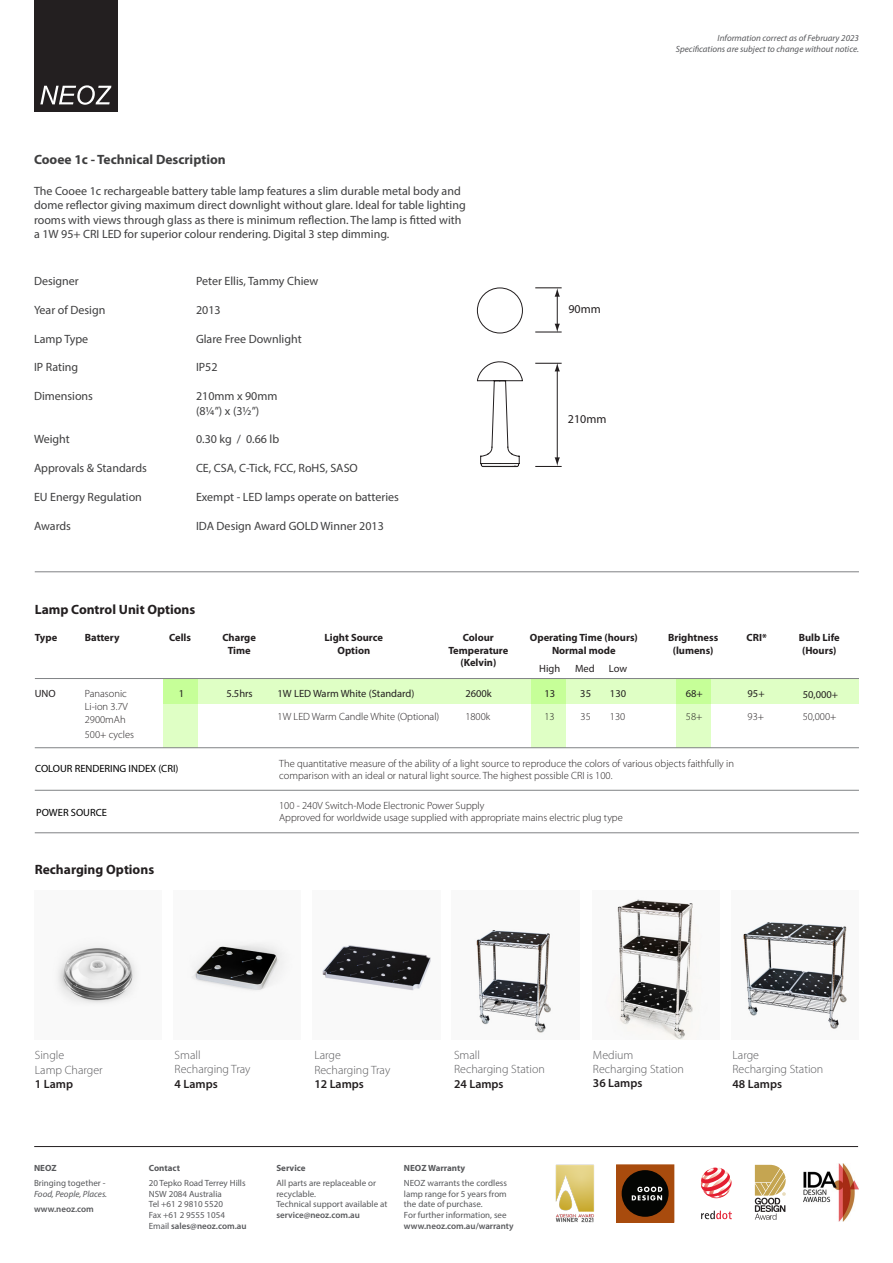
<style>
.page{position:relative;width:893px;height:1263px;background:#fff}
.page>*{position:absolute;margin:0;border:0;box-sizing:border-box;transform-origin:0 0}
.t1{font:22.5px "Myriad";color:#231f20}
.t2{font:700 13.5px "Myriad Pro";color:#231f20}
.t3{font:700 13.5px "Myriad Pro";color:#3e3e3f}
.t4{font:12px/14.4px "Myriad Pro";color:#3e3e3f}
.t5{font:300 12px/14.4px "Myriad Pro";color:#59595c}
.t6{font:600 12px "Myriad Pro";color:#231f20}
.t7{font:12px "Myriad Pro";color:#231f20}
.t8{font:300 10.5px/12.6px "Myriad Pro";color:#231f20}
.t9{font:700 10.5px/12.6px "Myriad Pro";color:#231f20;text-align:center}
.t10{font:10.5px "Myriad Pro";color:#231f20}
.t11{font:10.5px "Myriad Pro";color:#000}
.t12{font:9px/10.8px "Myriad Pro";color:#58595c}
.t13{font:italic 9px/10.8px "Myriad Pro";color:#58595c;text-align:right}
.t14{font:600 9px "Myriad Pro";color:#58595c}
.t15{font:700 9px "Myriad Pro";color:#58595c}
.s1{font-weight:600}
</style>
<div class="page">
<div style="left:164px;top:679px;width:695px;height:25px;background:#dfffc5"></div>
<svg style="left:163px;top:679px;width:35px;height:68px;background:#d5feb4"></svg>
<svg style="left:531px;top:679px;width:35px;height:68px;background:#d5feb4"></svg>
<svg style="left:676px;top:679px;width:35px;height:68px;background:#d5feb4"></svg>
<hr style="left:35px;top:678px;width:824px;height:1px;background:#808285">
<hr style="left:35px;top:747px;width:824px;height:1px;background:#808285">
<hr style="left:35px;top:790px;width:824px;height:1px;background:#808285">
<hr style="left:35px;top:832px;width:824px;height:1px;background:#808285">
<img style="left:56px;top:943px;width:81px;height:61px">
<img style="left:191px;top:942px;width:95px;height:49px">
<img style="left:322px;top:945px;width:109px;height:46px">
<img style="left:476px;top:930px;width:75px;height:103px">
<img style="left:611px;top:899px;width:87px;height:141px">
<img style="left:743px;top:922px;width:104px;height:107px">
<hr style="left:35px;top:571px;width:824px;height:1px;background:#808285">
<hr style="left:34px;top:1146px;width:824px;height:1px;background:#231f20">
<div style="left:34px;top:0;width:84px;height:112px;background:#231f20"></div>
<svg style="left:40px;top:85px;width:71px;height:20px"></svg>
<svg style="left:701px;top:1167px;width:31px;height:31px"></svg>
<svg style="left:701px;top:1211px;width:31px;height:8px"></svg>
<svg style="left:755px;top:1165px;width:31px;height:55px"></svg>
<img style="left:803px;top:1163px;width:56px;height:58px">
<div style="left:617px;top:1165px;width:57px;height:57px;background:#a84b0d"></div>
<div style="left:616px;top:1165px;width:58px;height:57px;border:1px solid #a84b0d"></div>
<div style="left:622px;top:1170px;width:47px;height:47px;background:#040503;border-radius:50%"></div>
<svg style="left:632px;top:1186px;width:30px;height:14px"></svg>
<img style="left:555px;top:1164px;width:39px;height:58px">
<hr style="left:557px;top:295px;width:1px;height:30px;background:#231f20">
<svg style="left:535px;top:324px;width:27px;height:8px"></svg>
<svg style="left:535px;top:287px;width:27px;height:10px"></svg>
<hr style="left:557px;top:370px;width:1px;height:89px;background:#231f20">
<svg style="left:535px;top:457px;width:27px;height:10px"></svg>
<svg style="left:535px;top:363px;width:27px;height:8px"></svg>
<svg style="left:476px;top:287px;width:47px;height:180px"></svg>
<p class="t3" style="left:34px;top:151px;width:193px">Cooee 1c - Technical Description</p>
<p class="t4" style="left:34px;top:184px;width:433px">The Cooee 1c rechargeable battery table lamp features a slim durable metal body and dome reflector giving maximum direct downlight without glare. Ideal for table lighting rooms with views through glass as there is minimum reflection. The lamp is fitted with a 1W 95+ CRI LED for superior colour rendering. Digital 3 step dimming.</p>
<p class="t4" style="left:34px;top:274px;width:46px">Designer</p>
<p class="t4" style="left:196px;top:274px;width:124px">Peter Ellis, Tammy Chiew</p>
<p class="t4" style="left:34px;top:302px;width:73px">Year of Design</p>
<p class="t4" style="left:196px;top:302px;width:26px">2013</p>
<p class="t4" style="left:34px;top:331px;width:56px">Lamp Type</p>
<p class="t4" style="left:196px;top:331px;width:107px">Glare Free Downlight</p>
<p class="t4" style="left:34px;top:360px;width:46px">IP Rating</p>
<p class="t4" style="left:196px;top:360px;width:23px">IP52</p>
<p class="t4" style="left:34px;top:389px;width:61px">Dimensions</p>
<p class="t4" style="left:196px;top:389px;width:83px">210mm x 90mm</p>
<p class="t4" style="left:196px;top:403px;width:65px">(8¼”) x (3½”)</p>
<p class="t4" style="left:34px;top:432px;width:37px">Weight</p>
<p class="t4" style="left:196px;top:432px;width:85px">0.30 kg / 0.66 lb</p>
<p class="t4" style="left:34px;top:461px;width:114px">Approvals &amp; Standards</p>
<p class="t4" style="left:196px;top:461px;width:163px">CE, CSA, C-Tick, FCC, RoHS, SASO</p>
<p class="t4" style="left:34px;top:490px;width:109px">EU Energy Regulation</p>
<p class="t4" style="left:196px;top:490px;width:204px">Exempt - LED lamps operate on batteries</p>
<p class="t4" style="left:34px;top:518px;width:38px">Awards</p>
<p class="t4" style="left:196px;top:518px;width:189px">IDA Design Award GOLD Winner 2013</p>
<p class="t13" style="left:676px;top:32px;width:185px">Information correct as of February 2023<br>Specifications are subject to change without notice.</p>
<p class="t1" style="left:564px;top:300px;width:25px">90</p>
<p class="t7" style="left:568px;top:302px;width:34px">90mm</p>
<p class="t1" style="left:564px;top:401px;width:36px">210</p>
<p class="t7" style="left:568px;top:411px;width:40px">210mm</p>
<p class="t2" style="left:35px;top:600px;width:162px">Lamp Control Unit Options</p>
<p class="t9" style="left:35px;top:631px;width:24px">Type</p>
<p class="t9" style="left:222px;top:631px;width:35px">Charge<br>Time</p>
<p class="t10" style="left:35px;top:687px;width:22px">UNO</p>
<p class="t10" style="left:179px;top:687px;width:7px">1</p>
<p class="t10" style="left:226px;top:687px;width:28px">5.5hrs</p>
<p class="t9" style="left:169px;top:631px;width:23px">Cells</p>
<p class="t9" style="left:85px;top:631px;width:36px">Battery</p>
<p class="t8" style="left:85px;top:688px;width:45px;text-align:justify">Panasonic Li-ion 3.7V 2900mAh</p>
<p class="t8" style="left:85px;top:728px;width:51px">500+ cycles</p>
<p class="t11" style="left:35px;top:762px;width:145px">COLOUR RENDERING INDEX (CRI)</p>
<p class="t11" style="left:36px;top:806px;width:72px">POWER SOURCE</p>
<p class="t2" style="left:35px;top:860px;width:121px">Recharging Options</p>
<p class="t9" style="left:448px;top:631px;width:62px">Colour<br>Temperature (Kelvin)</p>
<p class="t10" style="left:465px;top:687px;width:28px">2600k</p>
<p class="t8" style="left:465px;top:710px;width:26px">1800k</p>
<p class="t8" style="left:279px;top:757px;width:456px">The quantitative measure of the ability of a light source to reproduce the colors of various objects faithfully in comparison with an ideal or natural light source. The highest possible CRI is 100.</p>
<p class="t9" style="left:530px;top:631px;width:110px">Operating Time (hours)<br>Normal mode</p>
<p class="t10" style="left:539px;top:661px;width:23px">High</p>
<p class="t10" style="left:575px;top:661px;width:21px">Med</p>
<p class="t10" style="left:609px;top:661px;width:20px">Low</p>
<p class="t10" style="left:544px;top:687px;width:12px">13</p>
<p class="t8" style="left:544px;top:710px;width:12px">13</p>
<p class="t9" style="left:668px;top:631px;width:52px">Brightness (lumens)</p>
<p class="t10" style="left:686px;top:687px;width:19px">68+</p>
<p class="t8" style="left:686px;top:710px;width:18px">58+</p>
<p class="t9" style="left:325px;top:631px;width:60px">Light Source<br>Option</p>
<p class="t10" style="left:278px;top:687px;width:138px">1W LED Warm White (Standard)</p>
<p class="t8" style="left:278px;top:710px;width:163px">1W LED Warm Candle White (Optional)</p>
<p class="t10" style="left:580px;top:687px;width:12px">35</p>
<p class="t8" style="left:581px;top:710px;width:12px">35</p>
<p class="t10" style="left:610px;top:687px;width:18px">130</p>
<p class="t8" style="left:610px;top:710px;width:17px">130</p>
<p class="t8" style="left:279px;top:799px;width:345px">100 - 240V Switch-Mode Electronic Power Supply<br>Approved for worldwide usage supplied with appropriate mains electric plug type</p>
<p class="t9" style="left:746px;top:631px;width:22px">CRI*</p>
<p class="t10" style="left:748px;top:687px;width:19px">95+</p>
<p class="t8" style="left:748px;top:710px;width:18px">93+</p>
<p class="t9" style="left:799px;top:631px;width:43px">Bulb Life (Hours)</p>
<p class="t10" style="left:803px;top:688px;width:37px">50,000+</p>
<p class="t8" style="left:803px;top:710px;width:35px">50,000+</p>
<p class="t5" style="left:35px;top:1048px;width:69px">Single<br>Lamp Charger</p>
<p class="t6" style="left:35px;top:1076px;width:40px">1 Lamp</p>
<p class="t15" style="left:34px;top:1162px;width:24px">NEOZ</p>
<p class="t12" style="left:34px;top:1177px;width:73px">Bringing together -</p>
<p class="t13" style="left:34px;top:1188px;width:75px">Food, People, Places.</p>
<p class="t14" style="left:34px;top:1203px;width:61px">www.neoz.com</p>
<p class="t5" style="left:175px;top:1048px;width:77px">Small<br>Recharging Tray</p>
<p class="t6" style="left:175px;top:1076px;width:45px">4 Lamps</p>
<p class="t5" style="left:314px;top:1048px;width:77px">Large<br>Recharging Tray</p>
<p class="t6" style="left:314px;top:1076px;width:51px">12 Lamps</p>
<p class="t5" style="left:454px;top:1048px;width:92px">Small<br>Recharging Station</p>
<p class="t6" style="left:454px;top:1076px;width:51px">24 Lamps</p>
<p class="t15" style="left:149px;top:1162px;width:33px">Contact</p>
<p class="t12" style="left:149px;top:1177px;width:99px">20 Tepko Road Terrey Hills<br>NSW 2084 Australia<br>Tel +61 2 9810 5520<br>Fax +61 2 9555 1054<br>Email <span class="s1">sales@neoz.com.au</span></p>
<p class="t15" style="left:276px;top:1162px;width:31px">Service</p>
<p class="t12" style="left:276px;top:1177px;width:113px">All parts are replaceable or recyclable.<br>Technical support available at</p>
<p class="t14" style="left:276px;top:1209px;width:85px">service@neoz.com.au</p>
<p class="t15" style="left:404px;top:1162px;width:63px">NEOZ Warranty</p>
<p class="t12" style="left:404px;top:1177px;width:104px">NEOZ warrants the cordless lamp range for 5 years from the date of purchase.<br>For further information, see</p>
<p class="t14" style="left:404px;top:1220px;width:111px">www.neoz.com.au/warranty</p>
<p class="t5" style="left:593px;top:1047px;width:92px">Medium<br>Recharging Station</p>
<p class="t6" style="left:593px;top:1076px;width:51px">36 Lamps</p>
<p class="t5" style="left:732px;top:1048px;width:92px">Large<br>Recharging Station</p>
<p class="t6" style="left:732px;top:1076px;width:51px">48 Lamps</p>
</div>
